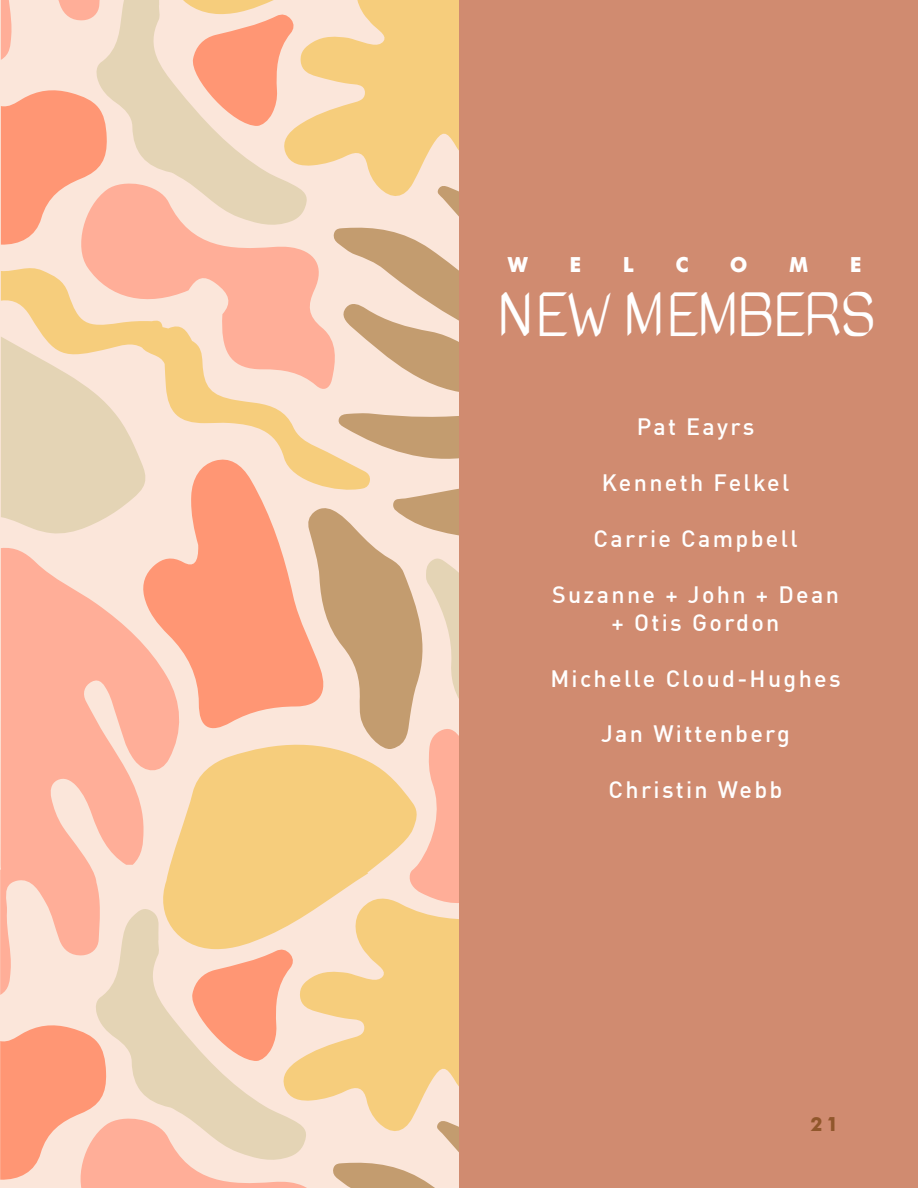
<style>
.page{position:relative;width:918px;height:1188px;background:#fff}
.page>*{position:absolute;margin:0;border:0;box-sizing:border-box;transform-origin:0 0}
.t1{font:49.05px "Se NSKYDEMO";letter-spacing:.03em;color:#fff}
.t2{font:500 23.25px/27.9px "Adihaus DIN";letter-spacing:.1em;color:#fff;text-align:center}
.t3{font:700 20.7px "Futura";color:#fff}
.t4{font:700 19.35px "Futura";color:#91572c}
</style>
<div class="page">
<svg style="left:337px;top:1135px;width:122px;height:53px;background:#eacfb9"></svg>
<svg style="left:337px;top:907px;width:122px;height:228px;background:#f6d292"></svg>
<svg style="left:0;top:950px;width:337px;height:238px;background:#f7c7ae"></svg>
<svg style="left:0;top:547px;width:184px;height:448px;background:#fcc3b1"></svg>
<svg style="left:154px;top:739px;width:265px;height:211px;background:#f7d397"></svg>
<svg style="left:1px;top:88px;width:95px;height:157px;background:#fea688"></svg>
<svg style="left:1px;top:264px;width:332px;height:230px;background:#f8dbb1"></svg>
<svg style="left:1px;top:0;width:95px;height:60px;background:#fbdacc"></svg>
<svg style="left:333px;top:200px;width:126px;height:307px;background:#e4c8ae"></svg>
<svg style="left:308px;top:0;width:151px;height:200px;background:#f6d18f"></svg>
<svg style="left:141px;top:457px;width:187px;height:277px;background:#fdb499"></svg>
<svg style="left:74px;top:178px;width:264px;height:214px;background:#fcc8b0"></svg>
<svg style="left:96px;top:0;width:212px;height:228px;background:#f0d5bc"></svg>
<svg style="left:307px;top:507px;width:152px;height:400px;background:#eac6a1"></svg>
<svg style="left:157px;top:0;width:216px;height:127px;background:#f9cbab"></svg>
<svg style="left:1px;top:337px;width:146px;height:198px;background:#ebd8bc"></svg>
<div style="left:459px;top:0;width:459px;height:1188px;background:#d08b70"></div>
<p class="t3" style="left:508px;top:249px;width:22px">W</p>
<p class="t3" style="left:570px;top:249px;width:13px">E</p>
<p class="t3" style="left:623px;top:249px;width:13px">L</p>
<p class="t3" style="left:675px;top:249px;width:15px">C</p>
<p class="t3" style="left:730px;top:249px;width:19px">O</p>
<p class="t3" style="left:789px;top:249px;width:21px">M</p>
<p class="t3" style="left:850px;top:249px;width:13px">E</p>
<h1 class="t1" style="left:499px;top:289px;width:377px">NEW MEMBERS</h1>
<p class="t2" style="left:637px;top:410px;width:119px">Pat Eayrs</p>
<p class="t2" style="left:602px;top:466px;width:189px">Kenneth Felkel</p>
<p class="t2" style="left:593px;top:522px;width:206px">Carrie Campbell</p>
<p class="t2" style="left:552px;top:578px;width:288px">Suzanne + John + Dean + Otis Gordon</p>
<p class="t2" style="left:550px;top:661px;width:292px">Michelle Cloud-Hughes</p>
<p class="t2" style="left:601px;top:717px;width:190px">Jan Wittenberg</p>
<p class="t2" style="left:609px;top:773px;width:175px">Christin Webb</p>
<p class="t4" style="left:810px;top:1110px;width:30px">21</p>
</div>
